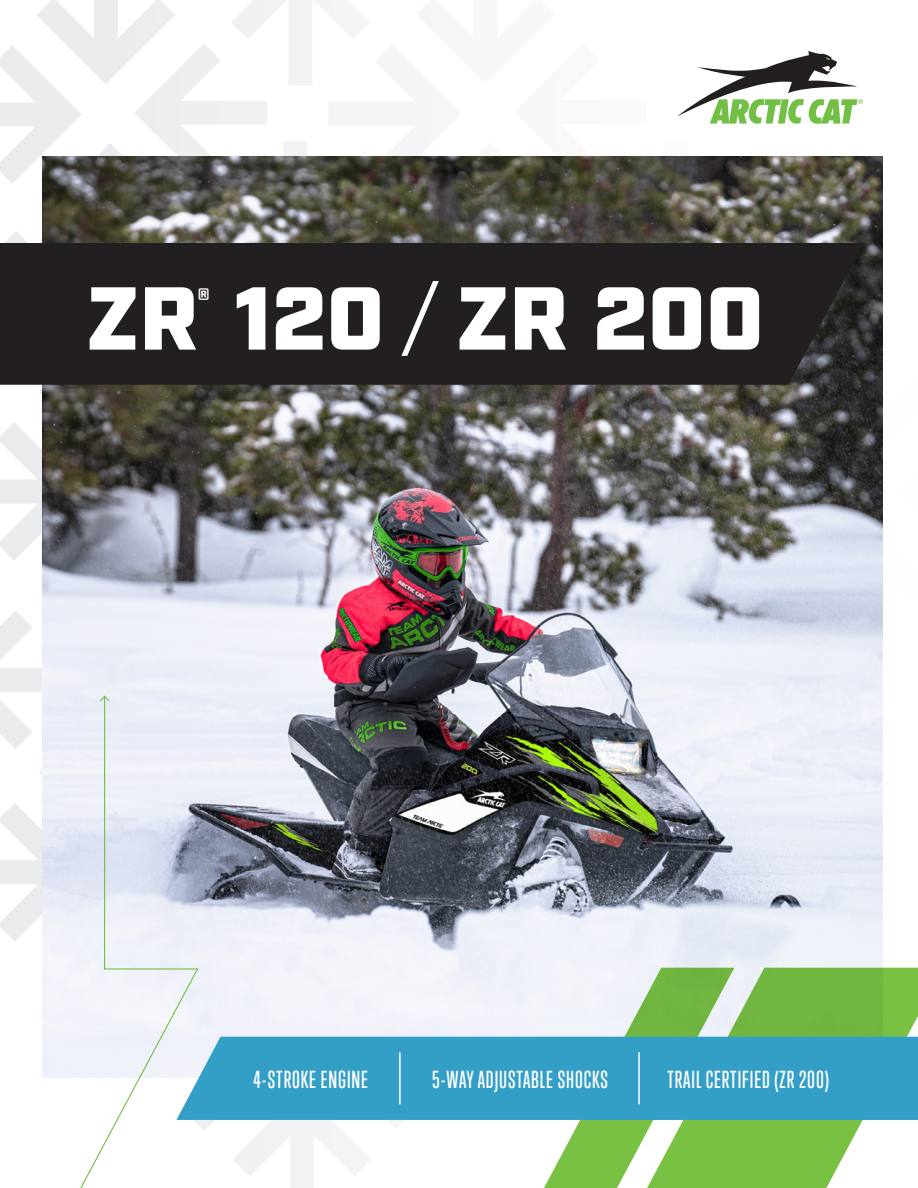
<style>
.page{position:relative;width:918px;height:1188px;background:#fff}
.page>*{position:absolute;margin:0;border:0;box-sizing:border-box;transform-origin:0 0}
.t1{font:900 89.1px "Industry";letter-spacing:.005em;color:#fff}
.t2{font:900 30.9px "Industry";color:#fff}
.t3{font:500 22.5px "Trump Soft Pro";letter-spacing:.04em;color:#fff}
.s1{font-weight:400}
</style>
<div class="page">
<img style="left:882px;top:331px;width:1px;height:133px">
<img style="left:882px;top:522px;width:1px;height:133px">
<img style="left:647px;top:156px;width:98px;height:1px">
<img style="left:329px;top:45px;width:91px;height:112px">
<img style="left:416px;top:45px;width:4px;height:39px">
<img style="left:559px;top:156px;width:88px;height:1px">
<img style="left:420px;top:156px;width:139px;height:1px">
<img style="left:267px;top:141px;width:98px;height:16px">
<img style="left:232px;top:0;width:138px;height:86px">
<img style="left:135px;top:44px;width:132px;height:113px">
<img style="left:41px;top:143px;width:139px;height:70px">
<img style="left:0;top:422px;width:42px;height:138px">
<img style="left:0;top:611px;width:42px;height:138px">
<img style="left:42px;top:157px;width:840px;height:920px">
<svg style="left:734px;top:968px;width:184px;height:220px"></svg>
<svg style="left:537px;top:968px;width:197px;height:220px"></svg>
<div style="left:0;top:243px;width:864px;height:142px;background:#231f20"></div>
<div style="left:199px;top:1037px;width:719px;height:83px;background:#339fc7"></div>
<svg style="left:47px;top:695px;width:152px;height:493px"></svg>
<svg style="left:100px;top:696px;width:9px;height:5px"></svg>
<svg style="left:677px;top:51px;width:186px;height:73px"></svg>
<hr style="left:638px;top:1052px;width:2px;height:52px;background:#fff">
<hr style="left:399px;top:1052px;width:2px;height:52px;background:#fff">
<p class="t1" style="left:86px;top:265px;width:679px">ZR 120 <span class="s1">/</span> ZR 200</p>
<p class="t2" style="left:197px;top:280px;width:14px">®</p>
<p class="t3" style="left:254px;top:1066px;width:116px">4-STROKE ENGINE</p>
<p class="t3" style="left:432px;top:1066px;width:177px">5-WAY ADJUSTABLE SHOCKS</p>
<p class="t3" style="left:667px;top:1066px;width:163px">TRAIL CERTIFIED (ZR 200)</p>
</div>
